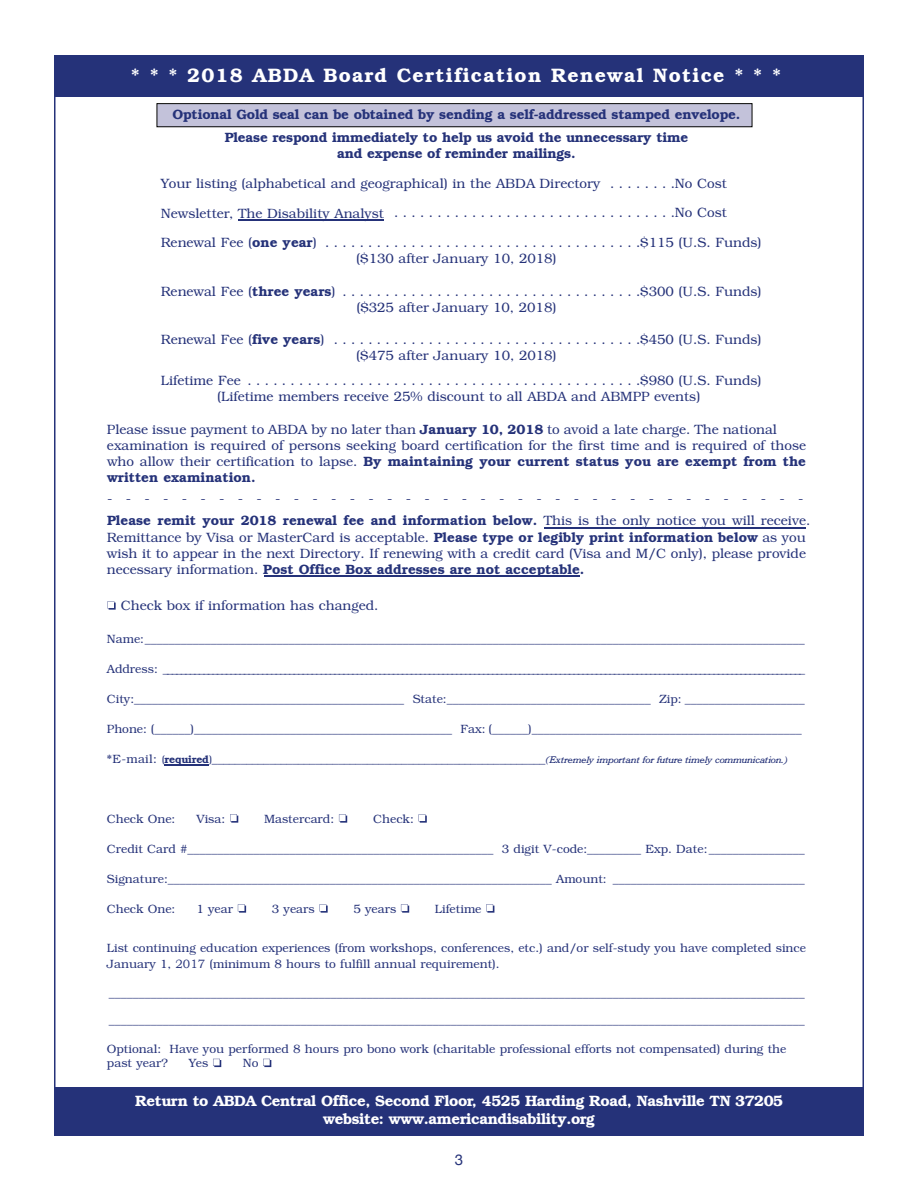
<style>
.page{position:relative;width:918px;height:1188px;background:#fff}
.page>*{position:absolute;margin:0;border:0;box-sizing:border-box;transform-origin:0 0}
.t1{font:600 19.5px "Bookman";letter-spacing:.065em;color:#fff}
.t2{font:600 15px/18px "Bookman";letter-spacing:-.025em;color:#fff;text-align:center}
.t3{font:15px "Helvetica Neue";color:#253279}
.t4{font:300 13.5px/16.2px "Bookman";color:#253279}
.t5{font:600 13.5px/23.4px "Bookman";letter-spacing:-.015em;color:#253279;text-align:center}
.t6{font:300 12px/16.5px "Bookman";color:#253279}
.s1{font-weight:600}
.s2{font-size:10.5px}
.s3{font-weight:600;font-size:10.5px}
.s4{font-family:"Bookman BT";font-weight:400;font-style:italic;font-size:10.5px}
.s5{font-family:"Bookman Old Style";font-weight:400}
</style>
<div class="page">
<div style="left:54px;top:1087px;width:810px;height:49px;background:#253279"></div>
<div style="left:157px;top:104px;width:595px;height:22px;background:#c3c2da"></div>
<div style="left:157px;top:103px;width:595px;height:24px;border:1px solid #040503"></div>
<div style="left:54px;top:56px;width:810px;height:41px;background:#253279"></div>
<hr style="left:238px;top:219px;width:146px;height:1px;background:#253279">
<svg style="left:107px;top:601px;width:9px;height:9px"></svg>
<hr style="left:165px;top:764px;width:44px;height:2px;background:#253279">
<svg style="left:230px;top:814px;width:8px;height:9px"></svg>
<svg style="left:339px;top:814px;width:8px;height:9px"></svg>
<svg style="left:419px;top:814px;width:8px;height:9px"></svg>
<svg style="left:238px;top:904px;width:8px;height:9px"></svg>
<svg style="left:319px;top:904px;width:9px;height:9px"></svg>
<svg style="left:401px;top:904px;width:8px;height:9px"></svg>
<svg style="left:486px;top:904px;width:8px;height:9px"></svg>
<svg style="left:213px;top:1059px;width:8px;height:8px"></svg>
<svg style="left:263px;top:1059px;width:8px;height:8px"></svg>
<hr style="left:544px;top:527px;width:262px;height:2px;background:#253279">
<hr style="left:264px;top:576px;width:315px;height:1px;background:#253279">
<h1 class="t1" style="left:131px;top:64px;width:652px">* * * 2018 ABDA Board Certification Renewal Notice * * *</h1>
<p class="t5" style="left:173px;top:102px;width:569px">Optional Gold seal can be obtained by sending a self-addressed stamped envelope.<br>Please respond immediately to help us avoid the unnecessary time</p>
<p class="t5" style="left:337px;top:142px;width:240px">and expense of reminder mailings.</p>
<p class="t4" style="left:161px;top:169px;width:602px;line-height:29.5px">Your listing (alphabetical and geographical) in the ABDA Directory . . . . . . . .No Cost<br>Newsletter, The Disability Analyst . . . . . . . . . . . . . . . . . . . . . . . . . . . . . . . . .No Cost<br>Renewal Fee (<span class="s1">one year</span>) . . . . . . . . . . . . . . . . . . . . . . . . . . . . . . . . . . . . .$115 (U.S. Funds)</p>
<p class="t4" style="left:356px;top:251px;width:202px">($130 after January 10, 2018)</p>
<p class="t4" style="left:356px;top:283px;width:407px;text-indent:-196px">Renewal Fee (<span class="s1">three years</span>) . . . . . . . . . . . . . . . . . . . . . . . . . . . . . . . . . . .$300 (U.S. Funds) ($325 after January 10, 2018)</p>
<p class="t4" style="left:356px;top:332px;width:407px;text-indent:-195px">Renewal Fee (<span class="s1">five years</span>) . . . . . . . . . . . . . . . . . . . . . . . . . . . . . . . . . . . .$450 (U.S. Funds) ($475 after January 10, 2018)</p>
<p class="t4" style="left:161px;top:373px;width:602px;text-align:center">Lifetime Fee . . . . . . . . . . . . . . . . . . . . . . . . . . . . . . . . . . . . . . . . . . . . . .$980 (U.S. Funds) (Lifetime members receive 25% discount to all ABDA and ABMPP events)</p>
<p class="t4" style="left:107px;top:421px;width:701px">Please issue payment to ABDA by no later than <span class="s1">January 10, 2018</span> to avoid a late charge. The national examination is required of persons seeking board certification for the first time and is required of those who allow their certification to lapse. <span class="s1">By maintaining your current status you are exempt from the written examination.</span></p>
<p class="t4" style="left:107px;top:488px;width:705px;line-height:21.9px">--------------------------------------<br><span class="s1">Please remit your 2018 renewal fee and information below.</span> This is the only notice you will receive.</p>
<p class="t4" style="left:107px;top:529px;width:701px;text-align:justify">Remittance by Visa or MasterCard is acceptable. <span class="s1">Please type or legibly print information below</span> as you wish it to appear in the next Directory. If renewing with a credit card (Visa and M/C only), please provide necessary information. <span class="s1">Post Office Box addresses are not acceptable.</span></p>
<p class="t4" style="left:121px;top:597px;width:259px">Check box if information has changed.</p>
<p class="t6" style="left:107px;top:630px;width:700px">Name:______________________________________________________________________________________________________________</p>
<p class="t6" style="left:107px;top:660px;width:700px">Address: ______________________________________________________________________________________________________________________________________________</p>
<p class="t6" style="left:107px;top:690px;width:700px">City:_____________________________________________ State:__________________________________ Zip: ____________________</p>
<p class="t6" style="left:107px;top:720px;width:696px">Phone: (______)___________________________________________ Fax: (______)_____________________________________________</p>
<p class="t6" style="left:107px;top:750px;width:683px">*E-mail: <span class="s2">(</span><span class="s3">required</span><span class="s2">)</span>__________________________________________________________<span class="s4">(Extremely important for future timely communication.)</span></p>
<p class="t6" style="left:107px;top:810px;width:70px">Check One:</p>
<p class="t6" style="left:197px;top:810px;width:30px">Visa:</p>
<p class="t6" style="left:264px;top:810px;width:72px">Mastercard:</p>
<p class="t6" style="left:373px;top:810px;width:42px">Check:</p>
<p class="t6" style="left:107px;top:840px;width:700px">Credit Card #___________________________________________________ 3 digit V-code:_________ Exp. Date:________________</p>
<p class="t6" style="left:107px;top:870px;width:700px">Signature:________________________________________________________________ Amount: ________________________________</p>
<p class="t6" style="left:107px;top:900px;width:70px">Check One:</p>
<p class="t6" style="left:197px;top:900px;width:38px">1 year</p>
<p class="t6" style="left:272px;top:900px;width:44px">3 years</p>
<p class="t6" style="left:353px;top:900px;width:44px">5 years</p>
<p class="t6" style="left:435px;top:900px;width:48px">Lifetime</p>
<p class="t6" style="left:107px;top:939px;width:701px">List continuing education experiences (from workshops, conferences, etc.) and/or self-study you have completed since<br>January 1, <span class="s5">2017</span></p>
<p class="t6" style="left:198px;top:956px;width:303px">6 (minimum 8 hours to fulfill annual requirement).</p>
<p class="t6" style="left:109px;top:984px;width:698px">____________________________________________________________________________________________________________________</p>
<p class="t6" style="left:109px;top:1011px;width:698px">____________________________________________________________________________________________________________________</p>
<p class="t6" style="left:107px;top:1042px;width:681px;line-height:14.4px">Optional: Have you performed 8 hours pro bono work (charitable professional efforts not compensated) during the past year?</p>
<p class="t6" style="left:189px;top:1055px;width:21px">Yes</p>
<p class="t6" style="left:243px;top:1055px;width:17px">No</p>
<p class="t2" style="left:135px;top:1091px;width:649px">Return to ABDA Central Office, Second Floor, 4525 Harding Road, Nashville TN 37205 website: www.americandisability.org</p>
<p class="t3" style="left:455px;top:1149px;width:10px">3<sup>3</sup></p>
</div>
